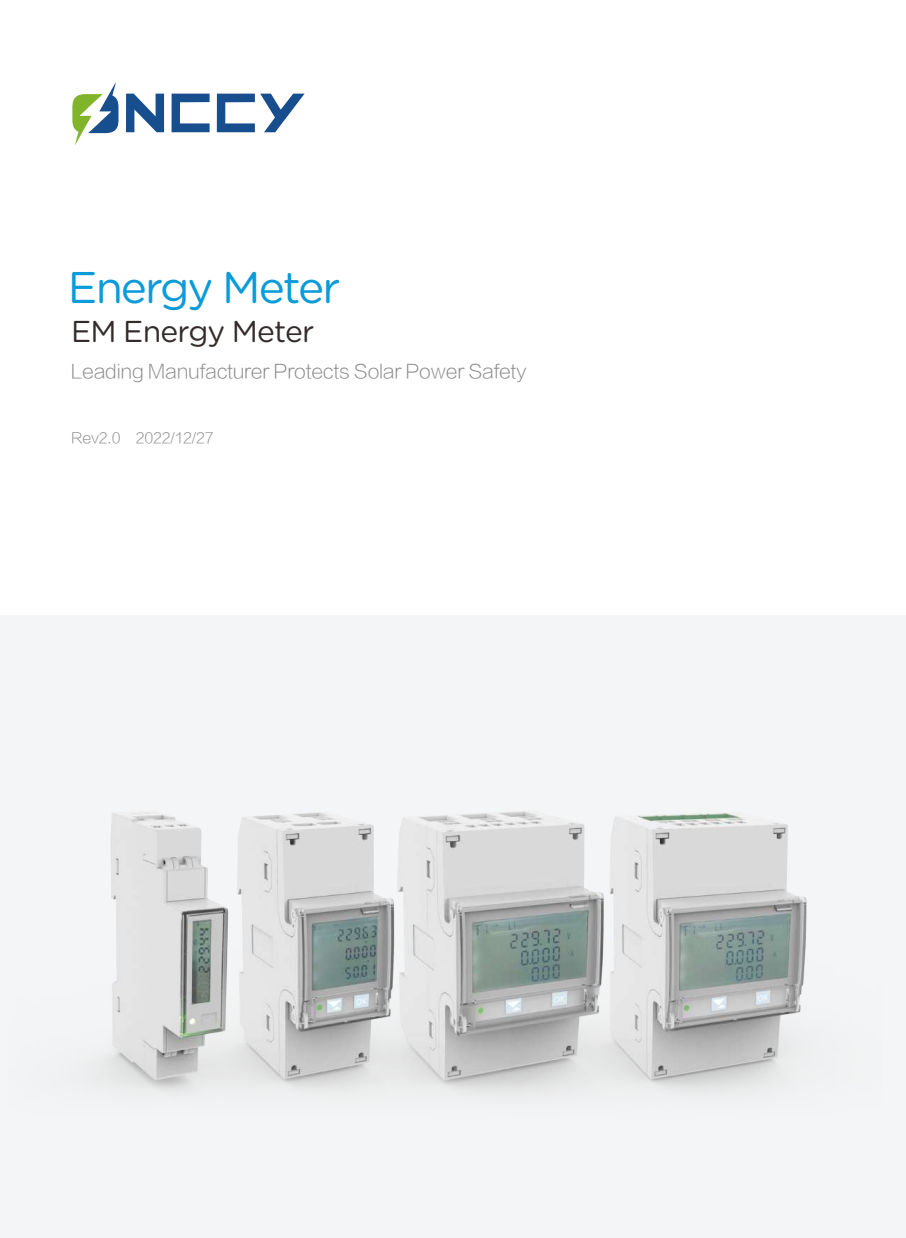
<style>
.page{position:relative;width:906px;height:1238px;background:#fff}
.page>*{position:absolute;margin:0;border:0;box-sizing:border-box;transform-origin:0 0}
.t1{font:44.25px "Gotham Rounded";letter-spacing:-.045em;color:#0b9bd9}
.t2{font:30.15px "Gotham Rounded";letter-spacing:-.025em;color:#332c2b}
.t3{font:19.05px "FZLTKHK GBK1 0";letter-spacing:-.005em;color:#8b8b8c}
.t4{font:14.55px "FZLTKHK GBK1 0";letter-spacing:-.005em;color:#8b8b8c}
</style>
<div class="page">
<div style="left:0;top:615px;width:906px;height:622px;background:#f4f5f6"></div>
<img style="left:98px;top:811px;width:709px;height:284px">
<svg style="left:126px;top:94px;width:38px;height:38px"></svg>
<svg style="left:171px;top:94px;width:39px;height:38px"></svg>
<svg style="left:217px;top:94px;width:88px;height:38px"></svg>
<svg style="left:72px;top:82px;width:47px;height:63px"></svg>
<h1 class="t1" style="left:68px;top:267px;width:274px">Energy Meter</h1>
<h2 class="t2" style="left:71px;top:318px;width:245px">EM Energy Meter</h2>
<p class="t3" style="left:71px;top:361px;width:457px">Leading Manufacturer Protects Solar Power Safety</p>
<p class="t4" style="left:71px;top:430px;width:144px">Rev2.0 2022/12/27</p>
</div>
